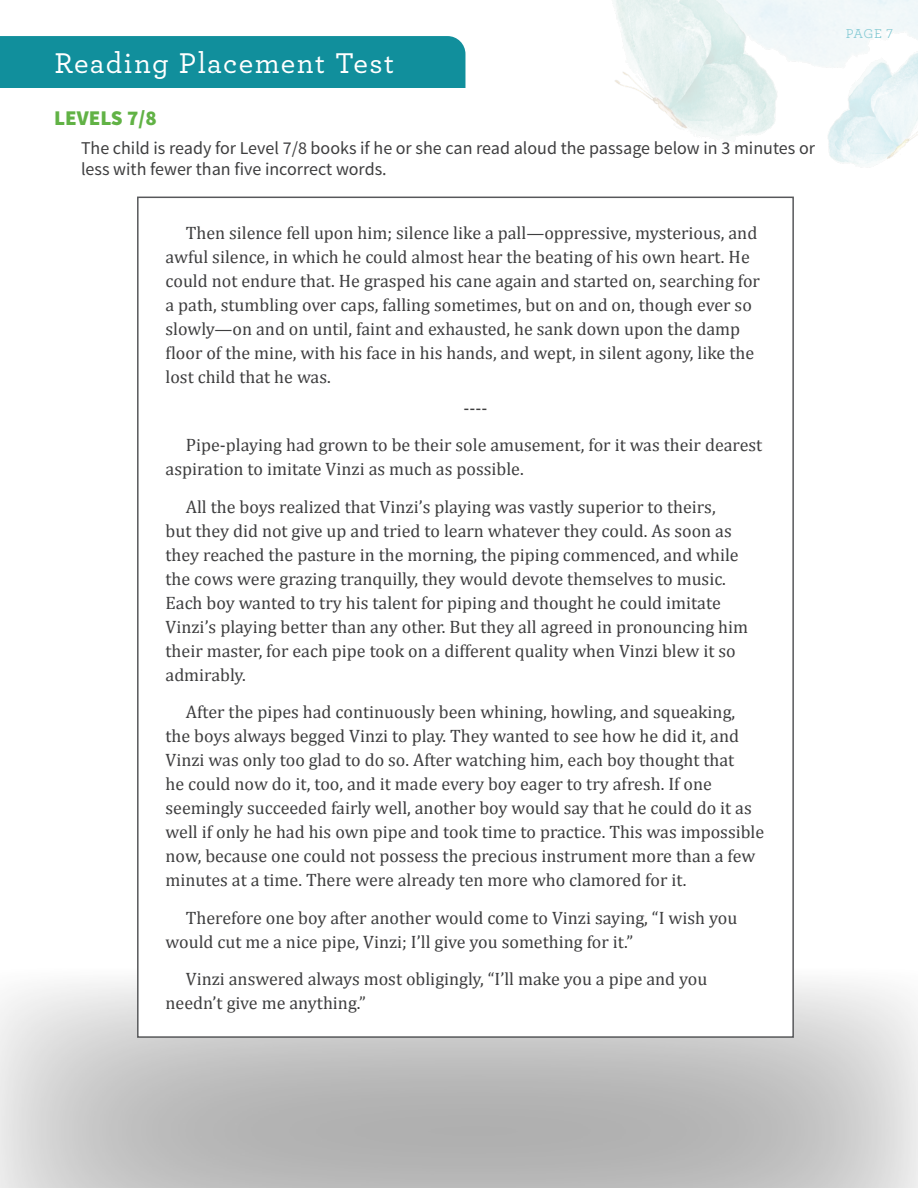
<style>
.page{position:relative;width:918px;height:1188px;background:#fff}
.page>*{position:absolute;margin:0;border:0;box-sizing:border-box;transform-origin:0 0}
.t1{font:500 30px "Archer";letter-spacing:.04em;color:#fff}
.t2{font:900 21px "Source Sans Pro";color:#61b245}
.Body{font:18px/24px "Cambria";color:#3e3e3f}
.t3{font:18px/21.6px "Source Sans Pro";color:#3e3e3f}
.t4{font:13.5px "Archer";color:#75c5d0}
</style>
<div class="page">
<div style="left:0;top:36px;width:465px;height:52px;background:#118f9c"></div>
<svg style="left:0;top:981px;width:918px;height:207px;background:#c5c5c5"></svg>
<img style="left:614px;top:0;width:304px;height:165px">
<div style="left:138px;top:197px;width:655px;height:840px;background:#fff"></div>
<h1 class="t1" style="left:55px;top:41px;width:341px">Reading Placement Test</h1>
<p class="t2" style="left:54px;top:104px;width:104px">LEVELS 7/8</p>
<p class="t3" style="left:81px;top:137px;width:736px">The child is ready for Level 7/8 books if he or she can read aloud the passage below in 3 minutes or less with fewer than five incorrect words.</p>
<p class="Body" style="left:166px;top:221px;width:596px;text-indent:20px">Then silence fell upon him; silence like a pall—oppressive, mysterious, and awful silence, in which he could almost hear the beating of his own heart. He could not endure that. He grasped his cane again and started on, searching for a path, stumbling over caps, falling sometimes, but on and on, though ever so slowly—on and on until, faint and exhausted, he sank down upon the damp floor of the mine, with his face in his hands, and wept, in silent agony, like the lost child that he was.</p>
<p class="Body" style="left:464px;top:396px;width:25px">----</p>
<p class="Body" style="left:166px;top:433px;width:598px;text-indent:20px">Pipe-playing had grown to be their sole amusement, for it was their dearest aspiration to imitate Vinzi as much as possible.</p>
<p class="Body" style="left:166px;top:495px;width:584px;text-indent:20px">All the boys realized that Vinzi’s playing was vastly superior to theirs,<br>but they did not give up and tried to learn whatever they could. As soon as they reached the pasture in the morning, the piping commenced, and while the cows were grazing tranquilly, they would devote themselves to music.<br>Each boy wanted to try his talent for piping and thought he could imitate Vinzi’s playing better than any other. But they all agreed in pronouncing him their master, for each pipe took on a different quality when Vinzi blew it so admirably.</p>
<p class="Body" style="left:166px;top:700px;width:600px;text-indent:20px">After the pipes had continuously been whining, howling, and squeaking, the boys always begged Vinzi to play. They wanted to see how he did it, and Vinzi was only too glad to do so. After watching him, each boy thought that<br>he could now do it, too, and it made every boy eager to try afresh. If one seemingly succeeded fairly well, another boy would say that he could do it as well if only he had his own pipe and took time to practice. This was impossible now, because one could not possess the precious instrument more than a few minutes at a time. There were already ten more who clamored for it.</p>
<p class="Body" style="left:166px;top:906px;width:573px;text-indent:20px">Therefore one boy after another would come to Vinzi saying, “I wish you would cut me a nice pipe, Vinzi; I’ll give you something for it.”</p>
<p class="Body" style="left:166px;top:967px;width:543px;text-indent:20px">Vinzi answered always most obligingly, “I’ll make you a pipe and you needn’t give me anything.”</p>
<p class="t4" style="left:846px;top:24px;width:49px">PAGE 7</p>
</div>
